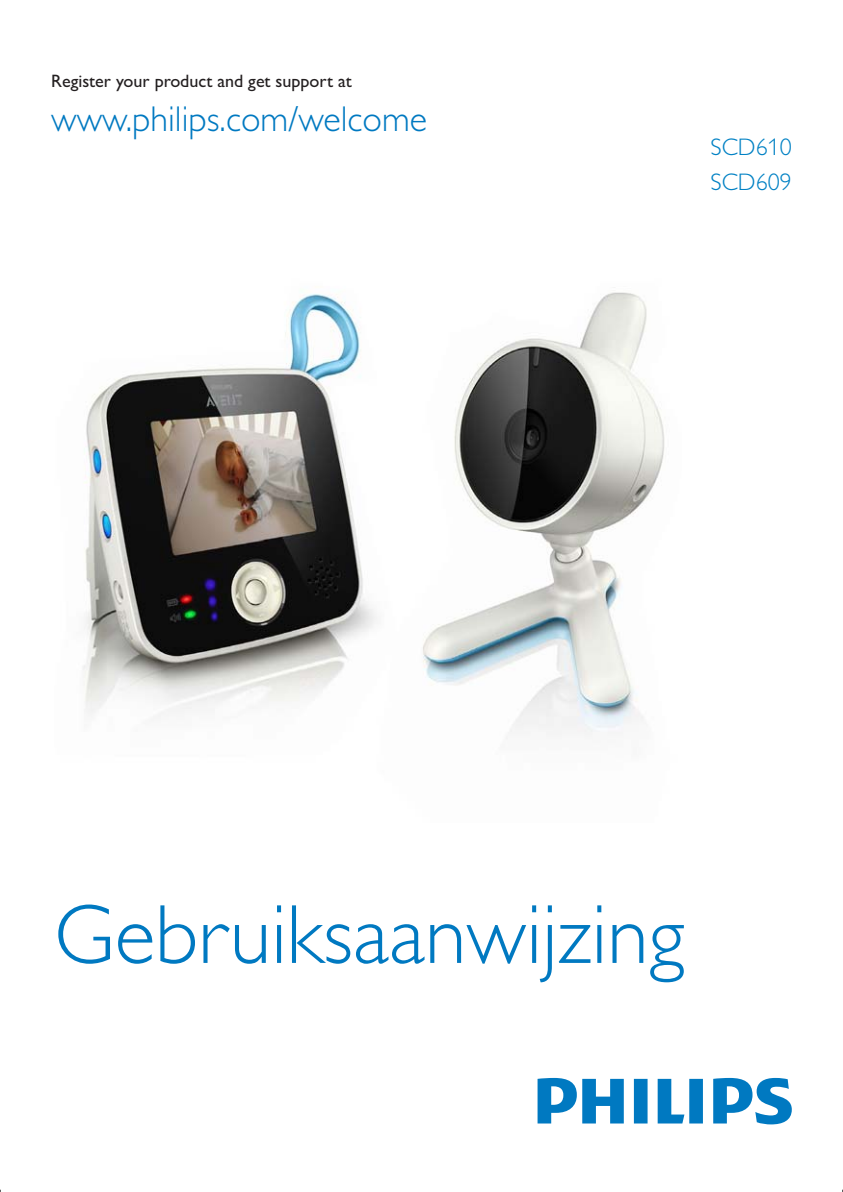
<style>
.page{position:relative;width:843px;height:1192px;background:#fff}
.page>*{position:absolute;margin:0;border:0;box-sizing:border-box;transform-origin:0 0}
.t1{font:84.4px "Gill Sans Alt One WGL Light";color:#0079c1}
.t2{font:36px "Gill Sans Alt One WGL Light";color:#0079c1}
.t3{font:24px/35.2px "Gill Sans Alt One WGL Light";color:#0081c4}
.t4{font:18px "Gill Sans Alt One WGL";color:#231f20}
</style>
<div class="page">
<svg style="left:537px;top:1078px;width:254px;height:46px"></svg>
<img style="left:83px;top:292px;width:582px;height:447px">
<p class="t4" style="left:51px;top:75px;width:302px">Register your product and get support at</p>
<h2 class="t2" style="left:51px;top:106px;width:377px">www.philips.com/welcome</h2>
<h3 class="t3" style="left:710px;top:132px;width:83px">SCD610<br>SCD609</h3>
<h1 class="t1" style="left:54px;top:905px;width:632px">Gebruiksaanwijzing</h1>
</div>
